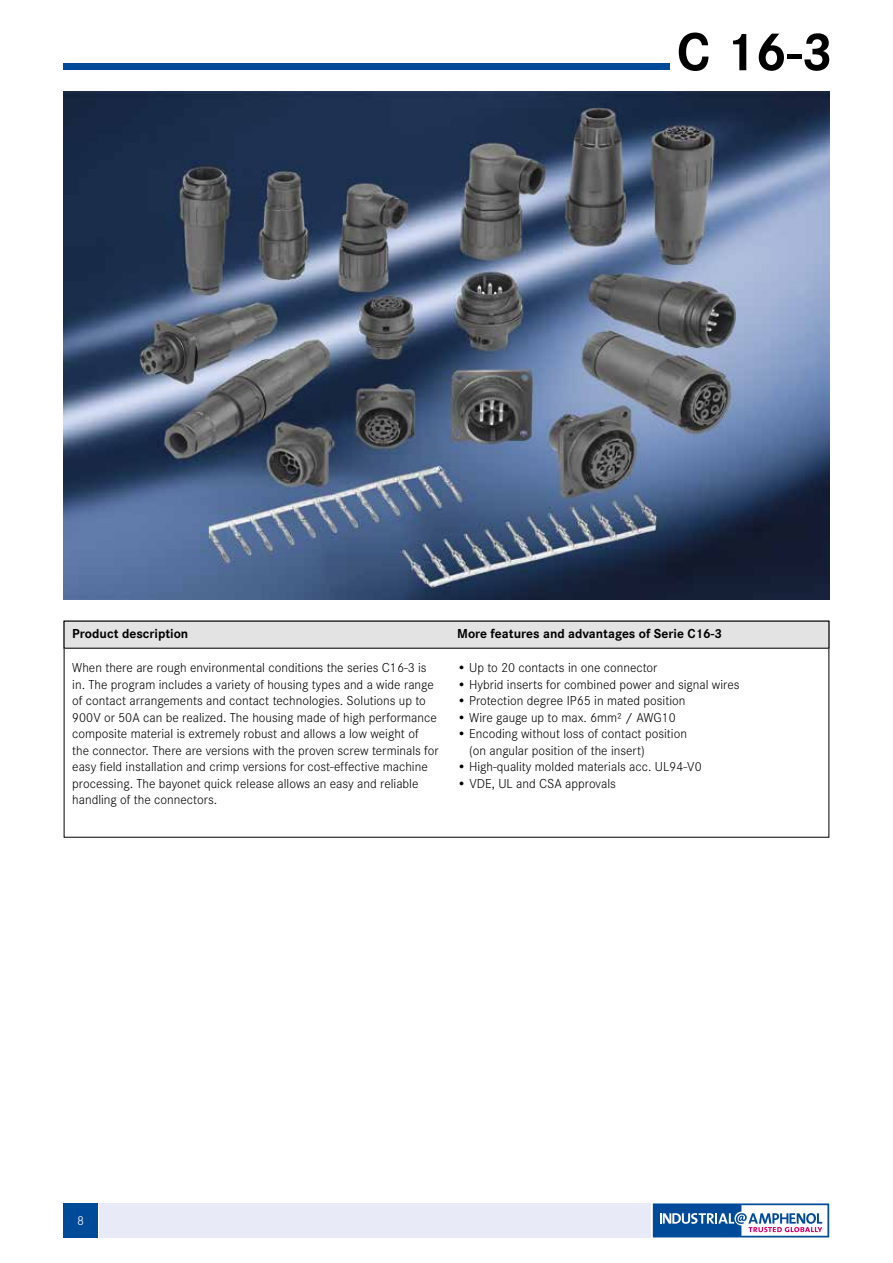
<style>
.page{position:relative;width:893px;height:1263px;background:#fff}
.page>*{position:absolute;margin:0;border:0;box-sizing:border-box;transform-origin:0 0}
.t1{font:700 55.5px "Corporate S";color:#000}
.t2{font:300 13.5px/16.5px "Corporate S";color:#000}
.t3{font:700 13.5px "Corporate S";color:#000}
.t4{font:300 13.5px "Corporate S";color:#fff}
</style>
<div class="page">
<svg style="left:653px;top:1203px;width:176px;height:34px"></svg>
<div style="left:64px;top:1203px;width:34px;height:34px;background:#004a9a"></div>
<div style="left:99px;top:1203px;width:552px;height:34px;background:#e9eaf7"></div>
<div style="left:64px;top:64px;width:606px;height:6px;background:#004a9a"></div>
<div style="left:64px;top:621px;width:765px;height:27px;background:#e3e3e3"></div>
<img style="left:64px;top:91px;width:765px;height:509px">
<h1 class="t1" style="left:677px;top:8px;width:158px">C 16-3</h1>
<p class="t3" style="left:457px;top:623px;width:266px">More features and advantages of Serie C16-3</p>
<p class="t3" style="left:72px;top:623px;width:118px">Product description</p>
<p class="t2" style="left:72px;top:659px;width:368px">When there are rough environmental conditions the series C16-3 is in. The program includes a variety of housing types and a wide range of contact arrangements and contact technologies. Solutions up to 900V or 50A can be realized. The housing made of high performance composite material is extremely robust and allows a low weight of the connector. There are versions with the proven screw terminals for easy field installation and crimp versions for cost-effective machine processing. The bayonet quick release allows an easy and reliable handling of the connectors.</p>
<p class="t2" style="left:457px;top:659px;width:202px">• Up to 20 contacts in one connector</p>
<p class="t2" style="left:457px;top:675px;width:284px">• Hybrid inserts for combined power and signal wires</p>
<p class="t2" style="left:457px;top:692px;width:230px">• Protection degree IP65 in mated position</p>
<p class="t2" style="left:457px;top:708px;width:220px">• Wire gauge up to max. 6mm² / AWG10</p>
<p class="t2" style="left:469px;top:725px;width:219px;text-indent:-12px">• Encoding without loss of contact position (on angular position of the insert)</p>
<p class="t2" style="left:457px;top:758px;width:246px">• High-quality molded materials acc. UL94-V0</p>
<p class="t2" style="left:457px;top:774px;width:160px">• VDE, UL and CSA approvals</p>
<p class="t4" style="left:77px;top:1211px;width:9px">8</p>
</div>
